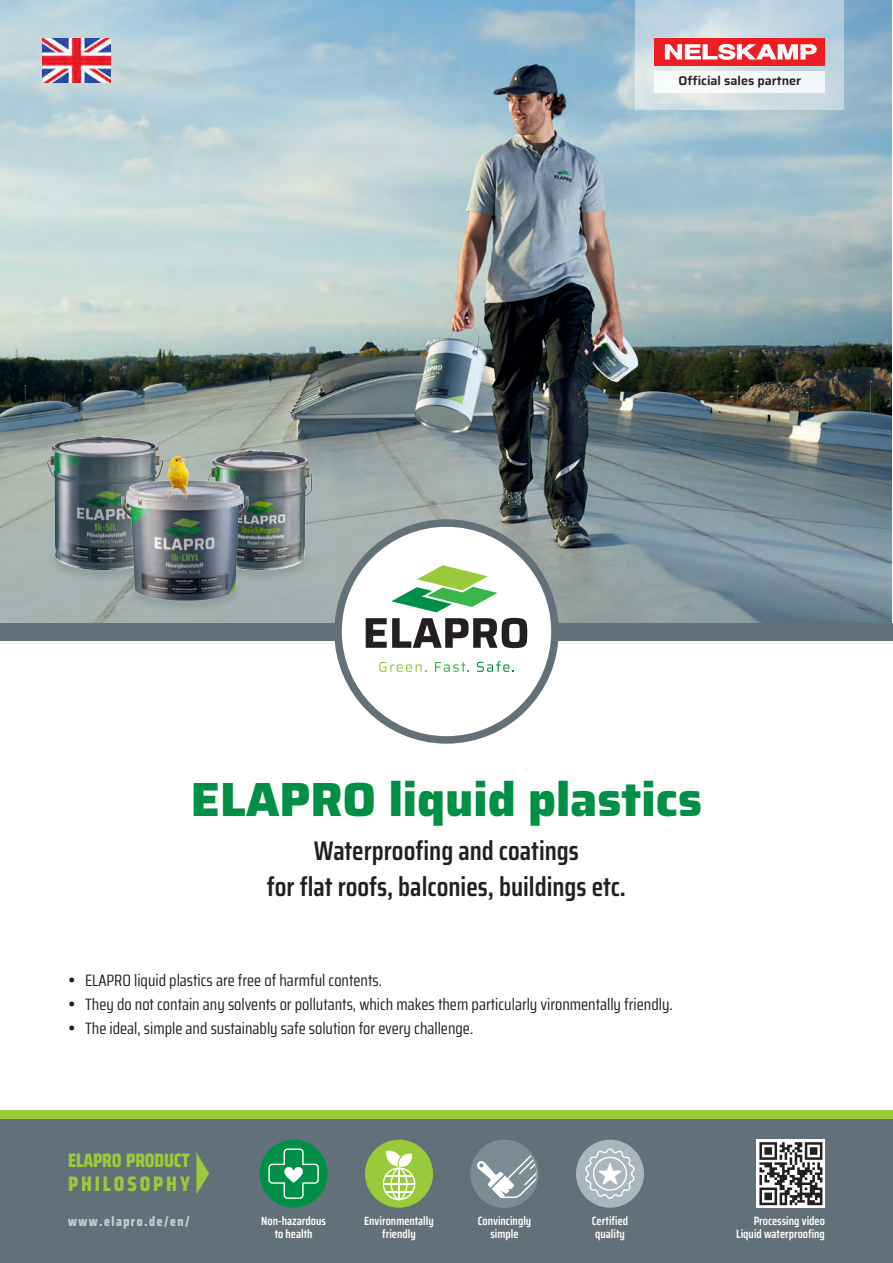
<style>
.page{position:relative;width:893px;height:1263px;background:#fff}
.page>*{position:absolute;margin:0;border:0;box-sizing:border-box;transform-origin:0 0}
.t1{font:800 48px "Saira";color:#008f46}
.t2{font:600 27px/36px "Saira Condensed";color:#231f20;text-align:center}
.t3{font:800 21px "Saira Condensed";letter-spacing:.14em;color:#99ca3b}
.t4{font:800 19.5px "Saira Condensed";letter-spacing:-.01em;color:#99ca3b}
.t5{font:16.5px/24px "Saira Condensed";color:#231f20}
.t6{font:800 13.5px "Saira Condensed";letter-spacing:.11em;color:#c4ced4}
.t7{font:600 12.6px "Saira";color:#231f20}
.t8{font:600 12px/13.5px "Saira Condensed";color:#fff;text-align:center}
</style>
<div class="page">
<img style="left:0;top:0;width:891px;height:623px">
<div style="left:0;top:1116px;width:893px;height:147px;background:#627179"></div>
<div style="left:0;top:623px;width:893px;height:17px;background:#627179"></div>
<div style="left:338px;top:523px;width:217px;height:217px;background:#fff;border-radius:50%"></div>
<div style="left:334px;top:519px;width:225px;height:225px;border:8px solid #627179;border-radius:50%"></div>
<div style="left:0;top:1110px;width:893px;height:8px;background:#99ca3b"></div>
<div style="left:260px;top:1140px;width:68px;height:68px;background:#008f46;border-radius:50%"></div>
<svg style="left:268px;top:1148px;width:51px;height:51px"></svg>
<div style="left:365px;top:1140px;width:68px;height:68px;background:#99ca3b;border-radius:50%"></div>
<svg style="left:383px;top:1150px;width:32px;height:50px"></svg>
<hr style="left:398px;top:1168px;width:2px;height:31px;background:#fff">
<div style="left:576px;top:1140px;width:68px;height:68px;background:#a9b6be;border-radius:50%"></div>
<svg style="left:585px;top:1148px;width:50px;height:51px"></svg>
<svg style="left:470px;top:1140px;width:69px;height:68px"></svg>
<div style="left:472px;top:1142px;width:64px;height:64px;background:#7b8c95;border-radius:50%"></div>
<svg style="left:476px;top:1142px;width:60px;height:56px"></svg>
<svg style="left:196px;top:1153px;width:13px;height:41px"></svg>
<div style="left:757px;top:1140px;width:68px;height:68px;background:linear-gradient(to right,#fff,#fff)"></div>
<svg style="left:759px;top:1142px;width:63px;height:63px;background:#888687"></svg>
<svg style="left:366px;top:618px;width:161px;height:30px"></svg>
<svg style="left:391px;top:565px;width:107px;height:47px"></svg>
<svg style="left:379px;top:662px;width:48px;height:10px"></svg>
<svg style="left:435px;top:662px;width:34px;height:10px"></svg>
<svg style="left:477px;top:661px;width:37px;height:11px"></svg>
<svg style="left:636px;top:0;width:208px;height:110px;background:#c7d8e2"></svg>
<div style="left:655px;top:38px;width:170px;height:28px;background:#ee1d23"></div>
<svg style="left:665px;top:44px;width:152px;height:16px"></svg>
<div style="left:655px;top:71px;width:170px;height:21px;background:#f6f8f9"></div>
<div style="left:48px;top:543px;width:263px;height:71px;background:#627179;opacity:.3"></div>
<img style="left:205px;top:449px;width:110px;height:123px">
<img style="left:44px;top:435px;width:123px;height:147px">
<img style="left:118px;top:471px;width:132px;height:132px">
<img style="left:166px;top:455px;width:25px;height:45px">
<img style="left:43px;top:38px;width:67px;height:45px">
<p class="t7" style="left:679px;top:71px;width:124px">Official sales partner</p>
<h1 class="t1" style="left:191px;top:761px;width:513px">ELAPRO liquid plastics</h1>
<h2 class="t2" style="left:267px;top:832px;width:361px">Waterproofing and coatings<br>for flat roofs, balconies, buildings etc.</h2>
<p class="t5" style="left:85px;top:968px;width:589px">ELAPRO liquid plastics are free of harmful contents.<br>They do not contain any solvents or pollutants, which makes them particularly vironmentally friendly.<br>The ideal, simple and sustainably safe solution for every challenge.</p>
<p class="t4" style="left:68px;top:1145px;width:123px">ELAPRO PRODUCT</p>
<p class="t3" style="left:68px;top:1167px;width:123px">PHILOSOPHY</p>
<p class="t6" style="left:68px;top:1211px;width:123px">www.elapro.de/en/</p>
<p class="t8" style="left:736px;top:1213px;width:90px;text-align:right">Processing video<br>Liquid waterproofing</p>
<p class="t8" style="left:261px;top:1213px;width:66px">Non-hazardous to health</p>
<p class="t8" style="left:364px;top:1213px;width:71px">Environmentally friendly</p>
<p class="t8" style="left:592px;top:1213px;width:38px;text-align:left">Certified quality</p>
<p class="t8" style="left:478px;top:1213px;width:55px">Convincingly simple</p>
</div>
